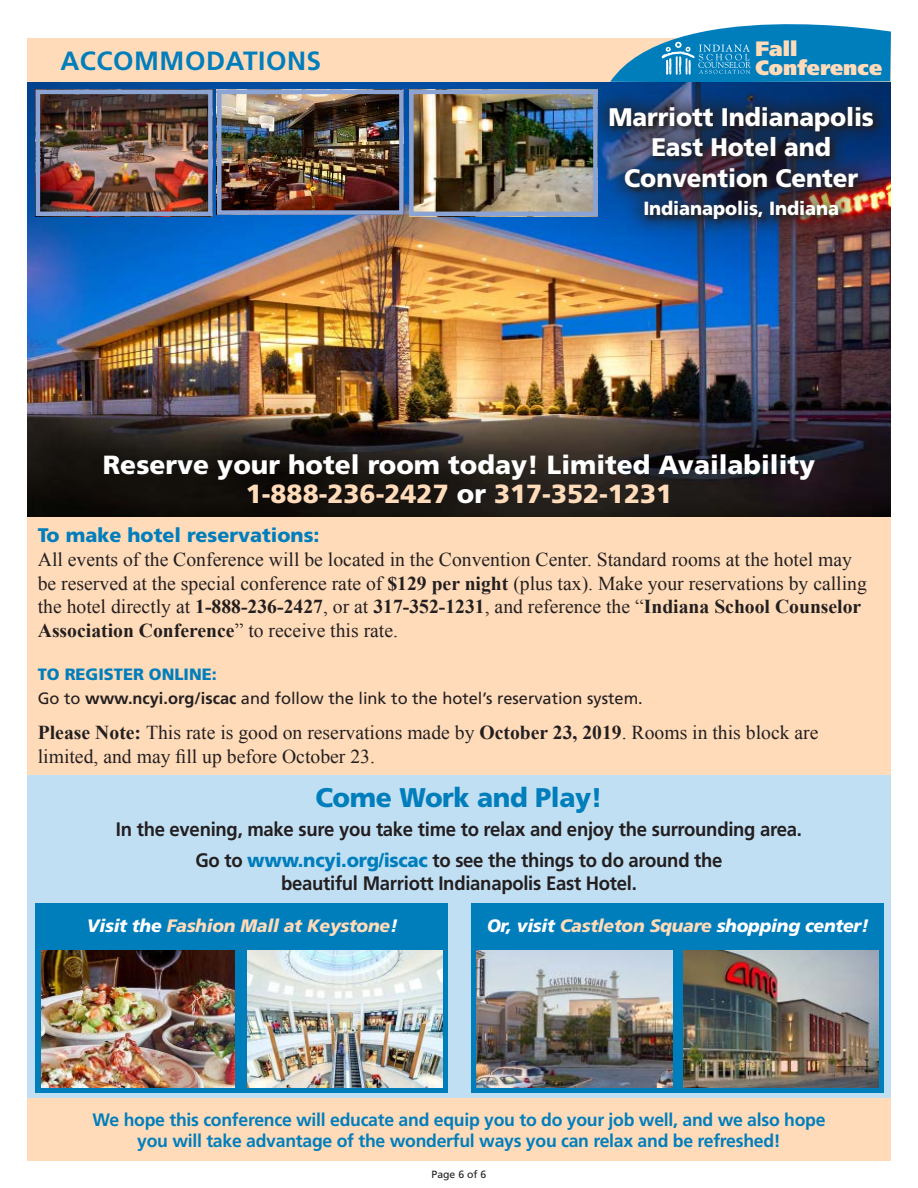
<style>
.page{position:relative;width:918px;height:1188px;background:#fff}
.page>*{position:absolute;margin:0;border:0;box-sizing:border-box;transform-origin:0 0}
.t1{font:900 27px "Frutiger";letter-spacing:-.015em;color:#007ebc}
.t2{font:700 26.4px "Frutiger";letter-spacing:.02em;color:#007ebc}
.t3{font:900 26.25px/28.5px "Frutiger";color:#fff;text-align:center}
.t4{font:900 25.5px/30.6px "Frutiger";letter-spacing:-.005em;color:#fff;text-align:center;scale:.95 1}
.t5{font:900 20.85px/19.6px "Frutiger";color:#ffdbb9}
.t6{font:19.65px/23.5px "Times New Roman";color:#231f20}
.t7{font:900 19.65px "Frutiger";color:#007ebc}
.t8{font:700 19.5px/30.9px "Frutiger";letter-spacing:-.015em;color:#231f20;text-align:center;scale:.95 1}
.t9{font:900 19.05px "Frutiger";letter-spacing:-.005em;color:#fff;scale:.95 1}
.t10{font:700 18px/21.6px "Frutiger";letter-spacing:-.015em;color:#007ebc;text-align:center}
.t11{font:italic 900 18px "Frutiger";letter-spacing:-.015em;color:#fff}
.t12{font:italic 900 18px "Frutiger";letter-spacing:-.015em;color:#ffdbb9}
.t13{font:16.35px/23.7px "Frutiger";color:#231f20}
.t14{font:10.5px "Frutiger";color:#231f20}
.s1{color:#ffdbb9}
.s2{font-weight:700}
.s3{font-weight:900;color:#007ebc}
.s4{color:#fff}
</style>
<div class="page">
<div style="left:27px;top:458px;width:864px;height:325px;background:#ffdbb9"></div>
<img style="left:27px;top:81px;width:864px;height:435px">
<img style="left:41px;top:95px;width:167px;height:116px">
<div style="left:36px;top:90px;width:177px;height:126px;border:4px solid #8ba4d4"></div>
<img style="left:222px;top:95px;width:177px;height:115px">
<div style="left:217px;top:90px;width:187px;height:125px;border:4px solid #8ba4d4"></div>
<img style="left:414px;top:95px;width:176px;height:116px">
<div style="left:409px;top:90px;width:189px;height:126px;border:4px solid #8ba4d4"></div>
<div style="left:590px;top:86px;width:303px;height:153px;background:#231f20;opacity:.59"></div>
<div style="left:27px;top:775px;width:864px;height:357px;background:#c1dff3"></div>
<div style="left:27px;top:1098px;width:864px;height:63px;background:#ffdbb9"></div>
<div style="left:36px;top:903px;width:412px;height:190px;background:#007ebc"></div>
<img style="left:247px;top:950px;width:195px;height:137px">
<img style="left:42px;top:950px;width:192px;height:137px">
<div style="left:471px;top:903px;width:412px;height:190px;background:#007ebc"></div>
<img style="left:684px;top:950px;width:194px;height:137px">
<img style="left:477px;top:950px;width:196px;height:137px">
<div style="left:27px;top:38px;width:863px;height:43px;background:#ffdbb9"></div>
<svg style="left:610px;top:24px;width:281px;height:59px"></svg>
<h2 class="t2" style="left:60px;top:45px;width:262px">ACCOMMODATIONS</h2>
<p class="t5" style="left:755px;top:38px;width:128px">Fall<br>Conference</p>
<p class="t4" style="left:608px;top:101px;width:281px">Marriott Indianapolis<br>East Hotel and<br>Convention Center</p>
<p class="t9" style="left:643px;top:197px;width:208px">Indianapolis, Indiana</p>
<h3 class="t3" style="left:103px;top:450px;width:714px">Reserve your hotel room today! Limited Availability<br><span class="s1">1-888-236-2427</span> or <span class="s1">317-352-1231</span></h3>
<p class="t7" style="left:38px;top:524px;width:283px">To make hotel reservations:</p>
<p class="t6" style="left:38px;top:547px;width:831px">All events of the Conference will be located in the Convention Center. Standard rooms at the hotel may be reserved at the special conference rate of <span class="s2">$129 per night</span> (plus tax). Make your reservations by calling the hotel directly at <span class="s2">1-888-236-2427</span>, or at <span class="s2">317-352-1231</span>, and reference the “<span class="s2">Indiana School Counselor Association Conference</span>” to receive this rate.</p>
<p class="t13" style="left:38px;top:663px;width:607px"><span class="s3">TO REGISTER ONLINE:<br></span>Go to <span class="s2">www.ncyi.org/iscac</span> and follow the link to the hotel’s reservation system.</p>
<p class="t6" style="left:38px;top:721px;width:782px"><span class="s2">Please Note:</span> This rate is good on reservations made by <span class="s2">October 23, 2019</span>. Rooms in this block are limited, and may fill up before October 23.</p>
<h1 class="t1" style="left:315px;top:781px;width:289px">Come Work and Play!</h1>
<p class="t8" style="left:116px;top:814px;width:724px">In the evening, make sure you take time to relax and enjoy the surrounding area.<br>Go to <span class="s3">www.ncyi.org/iscac</span> to see the things to do around the</p>
<p class="t8" style="left:281px;top:868px;width:376px">beautiful Marriott Indianapolis East Hotel.</p>
<p class="t12" style="left:87px;top:915px;width:313px"><span class="s4">Visit the</span> Fashion Mall at Keystone<span class="s4">!</span></p>
<p class="t11" style="left:487px;top:915px;width:383px">Or, visit <span class="s1">Castleton Square</span> shopping center!</p>
<p class="t10" style="left:92px;top:1109px;width:735px">We hope this conference will educate and equip you to do your job well, and we also hope you will take advantage of the wonderful ways you can relax and be refreshed!</p>
<p class="t14" style="left:432px;top:1168px;width:56px">Page 6 of 6</p>
</div>
